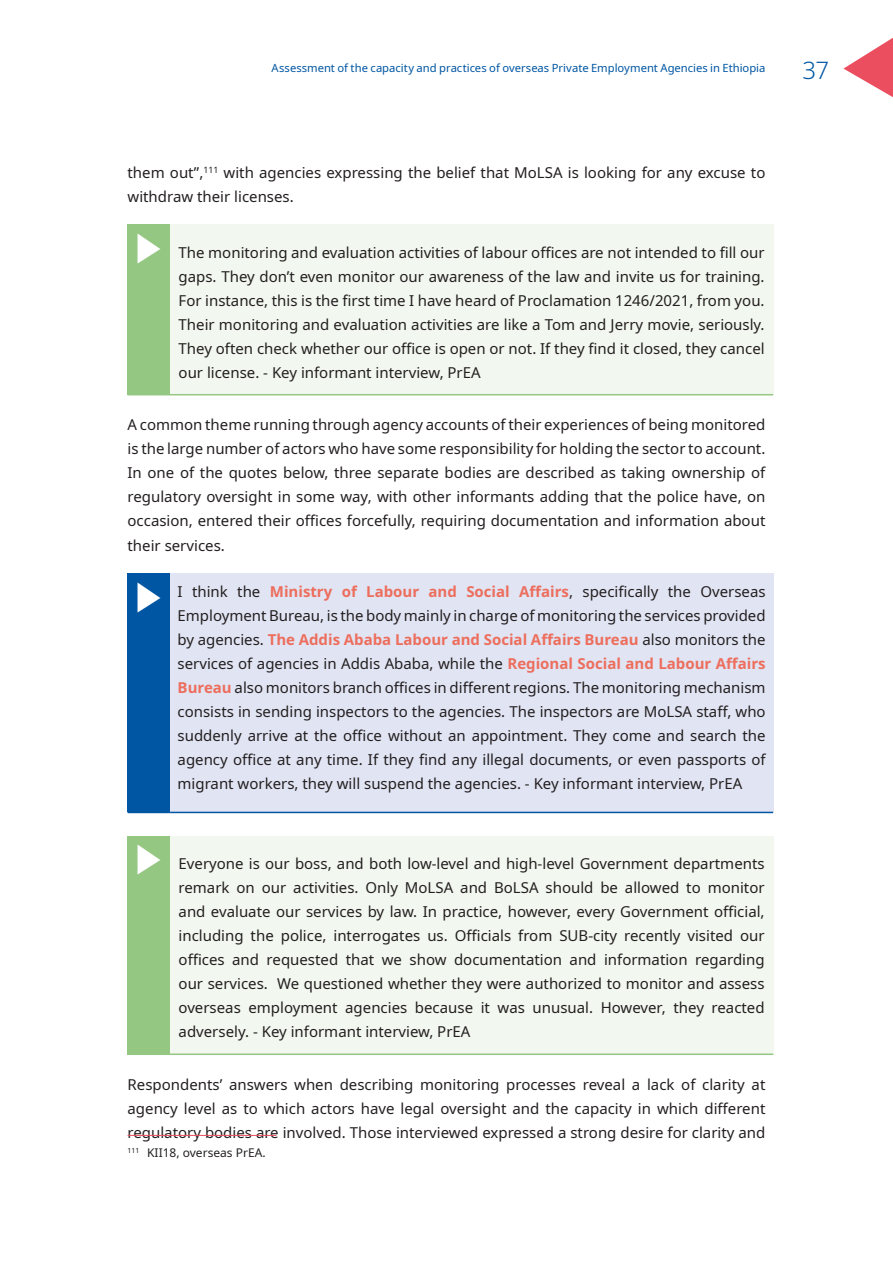
<style>
.page{position:relative;width:893px;height:1263px;background:#fff}
.page>*{position:absolute;margin:0;border:0;box-sizing:border-box;transform-origin:0 0}
.t1{font:300 24px "Noto Sans";color:#0056a3}
.t2{font:15px/24px "Noto Sans";color:#231f20;text-align:justify}
.t3{font:12px "Noto Sans";color:#231f20}
.t4{font:11.25px "Noto Sans";color:#0056a3}
.s1{font-weight:700;color:#ed6e5d}
</style>
<div class="page">
<svg style="left:843px;top:37px;width:50px;height:60px"></svg>
<div style="left:128px;top:225px;width:42px;height:170px;background:#94c782"></div>
<div style="left:170px;top:225px;width:603px;height:170px;background:#f2f7ef"></div>
<hr style="left:170px;top:394px;width:603px;height:1px;background:#94c782">
<div style="left:128px;top:573px;width:42px;height:239px;background:#0056a3"></div>
<div style="left:170px;top:573px;width:603px;height:239px;background:#e1e4f3"></div>
<hr style="left:128px;top:812px;width:42px;height:1px;background:#0056a3">
<hr style="left:170px;top:812px;width:603px;height:1px;background:#0056a3">
<div style="left:128px;top:836px;width:42px;height:218px;background:#94c782"></div>
<div style="left:170px;top:836px;width:603px;height:218px;background:#f2f7ef"></div>
<hr style="left:128px;top:1053px;width:42px;height:2px;background:#94c782">
<hr style="left:170px;top:1053px;width:603px;height:2px;background:#94c782">
<hr style="left:128px;top:1135px;width:148px;height:1px;background:#ea4e5f">
<p class="t4" style="left:272px;top:60px;width:495px">Assessment of the capacity and practices of overseas Private Employment Agencies in Ethiopia</p>
<h1 class="t1" style="left:802px;top:53px;width:28px">37</h1>
<p class="t2" style="left:128px;top:161px;width:639px">them out”,<sup>111</sup> with agencies expressing the belief that MoLSA is looking for any excuse to withdraw their licenses.</p>
<p class="t2" style="left:179px;top:241px;width:588px">The monitoring and evaluation activities of labour offices are not intended to fill our gaps. They don’t even monitor our awareness of the law and invite us for training.<br>For instance, this is the first time I have heard of Proclamation 1246/2021, from you.<br>Their monitoring and evaluation activities are like a Tom and Jerry movie, seriously.<br>They often check whether our office is open or not. If they find it closed, they cancel our license. - Key informant interview, PrEA</p>
<p class="t2" style="left:128px;top:413px;width:639px">A common theme running through agency accounts of their experiences of being monitored is the large number of actors who have some responsibility for holding the sector to account.<br>In one of the quotes below, three separate bodies are described as taking ownership of regulatory oversight in some way, with other informants adding that the police have, on occasion, entered their offices forcefully, requiring documentation and information about their services.</p>
<p class="t2" style="left:178px;top:580px;width:590px">I think the <span class="s1">Ministry of Labour and Social Affairs</span>, specifically the Overseas Employment Bureau, is the body mainly in charge of monitoring the services provided by agencies. <span class="s1">The Addis Ababa Labour and Social Affairs Bureau</span> also monitors the services of agencies in Addis Ababa, while the <span class="s1">Regional Social and Labour Affairs Bureau</span> also monitors branch offices in different regions. The monitoring mechanism consists in sending inspectors to the agencies. The inspectors are MoLSA staff, who suddenly arrive at the office without an appointment. They come and search the agency office at any time. If they find any illegal documents, or even passports of migrant workers, they will suspend the agencies. - Key informant interview, PrEA</p>
<p class="t2" style="left:179px;top:852px;width:588px">Everyone is our boss, and both low-level and high-level Government departments remark on our activities. Only MoLSA and BoLSA should be allowed to monitor and evaluate our services by law. In practice, however, every Government official, including the police, interrogates us. Officials from SUB-city recently visited our offices and requested that we show documentation and information regarding our services. We questioned whether they were authorized to monitor and assess overseas employment agencies because it was unusual. However, they reacted adversely. - Key informant interview, PrEA</p>
<p class="t2" style="left:128px;top:1073px;width:639px">Respondents’ answers when describing monitoring processes reveal a lack of clarity at agency level as to which actors have legal oversight and the capacity in which different regulatory bodies are involved. Those interviewed expressed a strong desire for clarity and</p>
<p class="t3" style="left:128px;top:1144px;width:139px"><sup>111</sup> KII18, overseas PrEA.</p>
</div>
